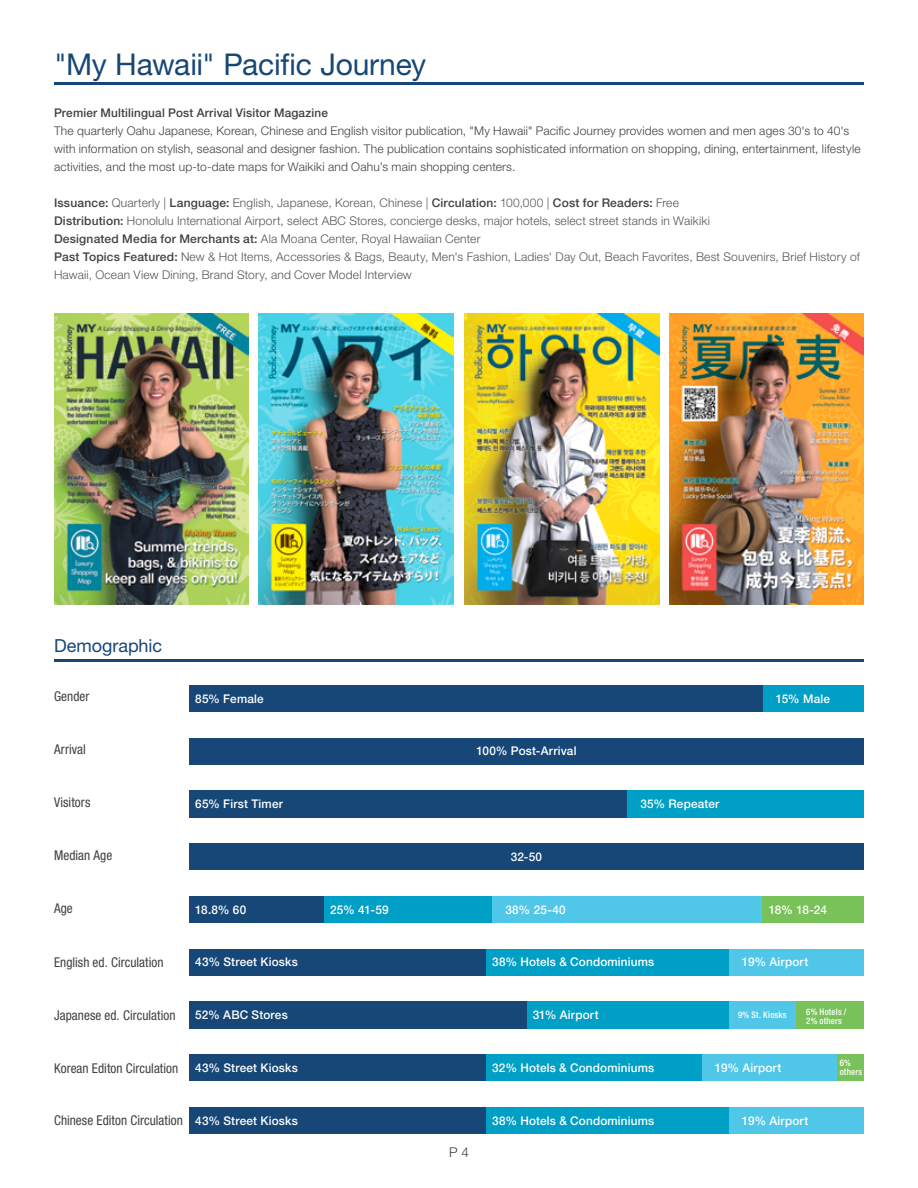
<style>
.page{position:relative;width:918px;height:1188px;background:#fff}
.page>*{position:absolute;margin:0;border:0;box-sizing:border-box;transform-origin:0 0}
.t1{font:30px "Helvetica Neue LT Std";letter-spacing:-.005em;color:#164777}
.t2{font:18px "Helvetica Neue LT Std";color:#164777}
.t3{font:condensed 13.5px "Helvetica Neue LT Std";letter-spacing:.005em;color:#414042}
.t4{font:300 13.5px "Helvetica Neue LT Std";color:#414042}
.t5{font:300 12px/18px "Helvetica Neue LT Std";letter-spacing:.015em;color:#565659}
.t6{font:300 12px/18px "Helvetica Neue LT Std";letter-spacing:.015em;color:#414042}
.t7{font:500 12px "Helvetica Neue LT Std";letter-spacing:.015em;color:#fff}
.t8{font:500 12px "Helvetica Neue LT Std";letter-spacing:.015em;color:#414042}
.t9{font:500 condensed 9px/9px "Helvetica Neue LT Std";letter-spacing:.025em;color:#fff}
.s1{font-weight:500;color:#414042}
.s2{font-weight:500;font-stretch:normal;font-size:12px;color:#fff}
</style>
<div class="page">
<hr style="left:54px;top:82px;width:810px;height:3px;background:#164777">
<div style="left:189px;top:685px;width:575px;height:27px;background:#164777"></div>
<div style="left:764px;top:685px;width:100px;height:27px;background:#009fc5"></div>
<div style="left:189px;top:738px;width:675px;height:27px;background:#164777"></div>
<div style="left:189px;top:790px;width:438px;height:27px;background:#164777"></div>
<div style="left:627px;top:790px;width:237px;height:27px;background:#009fc5"></div>
<div style="left:324px;top:896px;width:168px;height:27px;background:#009fc5"></div>
<div style="left:189px;top:896px;width:135px;height:27px;background:#164777"></div>
<div style="left:492px;top:896px;width:270px;height:27px;background:#50c7e8"></div>
<div style="left:762px;top:896px;width:102px;height:27px;background:#78c259"></div>
<div style="left:486px;top:949px;width:243px;height:27px;background:#009fc5"></div>
<div style="left:189px;top:949px;width:297px;height:27px;background:#164777"></div>
<div style="left:729px;top:949px;width:135px;height:27px;background:#50c7e8"></div>
<div style="left:526px;top:1001px;width:203px;height:27px;background:#009fc5"></div>
<div style="left:189px;top:1001px;width:337px;height:27px;background:#164777"></div>
<div style="left:729px;top:1001px;width:67px;height:27px;background:#50c7e8"></div>
<div style="left:796px;top:1001px;width:68px;height:27px;background:#78c259"></div>
<div style="left:837px;top:1054px;width:27px;height:27px;background:#78c259"></div>
<div style="left:486px;top:1054px;width:216px;height:27px;background:#009fc5"></div>
<div style="left:189px;top:1054px;width:297px;height:27px;background:#164777"></div>
<div style="left:702px;top:1054px;width:135px;height:27px;background:#50c7e8"></div>
<div style="left:486px;top:1107px;width:243px;height:27px;background:#009fc5"></div>
<div style="left:189px;top:1107px;width:297px;height:27px;background:#164777"></div>
<div style="left:729px;top:1107px;width:135px;height:27px;background:#50c7e8"></div>
<div style="left:189px;top:843px;width:675px;height:27px;background:#164777"></div>
<hr style="left:54px;top:659px;width:810px;height:3px;background:#164777">
<img style="left:670px;top:314px;width:194px;height:291px">
<img style="left:465px;top:314px;width:194px;height:291px">
<img style="left:259px;top:314px;width:194px;height:291px">
<img style="left:54px;top:314px;width:194px;height:291px">
<h1 class="t1" style="left:54px;top:47px;width:374px">"My Hawaii" Pacific Journey</h1>
<p class="t8" style="left:54px;top:105px;width:276px">Premier Multilingual Post Arrival Visitor Magazine</p>
<p class="t6" style="left:54px;top:121px;width:808px">The quarterly Oahu Japanese, Korean, Chinese and English visitor publication, "My Hawaii" Pacific Journey provides women and men ages 30's to 40's with information on stylish, seasonal and designer fashion. The publication contains sophisticated information on shopping, dining, entertainment, lifestyle activities, and the most up-to-date maps for Waikiki and Oahu’s main shopping centers.</p>
<p class="t5" style="left:54px;top:193px;width:807px"><span class="s1">Issuance:</span> Quarterly | <span class="s1">Language:</span> English, Japanese, Korean, Chinese | <span class="s1">Circulation:</span> 100,000 | <span class="s1">Cost for Readers:</span> Free<br><span class="s1">Distribution:</span> Honolulu International Airport, select ABC Stores, concierge desks, major hotels, select street stands in Waikiki<br><span class="s1">Designated Media for Merchants at:</span> Ala Moana Center, Royal Hawaiian Center<br><span class="s1">Past Topics Featured:</span> New &amp; Hot Items, Accessories &amp; Bags, Beauty, Men's Fashion, Ladies' Day Out, Beach Favorites, Best Souvenirs, Brief History of Hawaii, Ocean View Dining, Brand Story, and Cover Model Interview</p>
<h2 class="t2" style="left:54px;top:635px;width:110px">Demographic</h2>
<p class="t3" style="left:54px;top:689px;width:37px">Gender</p>
<p class="t7" style="left:195px;top:691px;width:70px">85% Female</p>
<p class="t7" style="left:776px;top:691px;width:56px">15% Male</p>
<p class="t3" style="left:54px;top:742px;width:33px">Arrival</p>
<p class="t7" style="left:476px;top:744px;width:102px">100% Post-Arrival</p>
<p class="t3" style="left:54px;top:794px;width:38px">Visitors</p>
<p class="t7" style="left:195px;top:797px;width:89px">65% First Timer</p>
<p class="t7" style="left:640px;top:797px;width:80px">35% Repeater</p>
<p class="t3" style="left:54px;top:847px;width:60px">Median Age</p>
<p class="t7" style="left:511px;top:849px;width:33px">32-50</p>
<p class="t3" style="left:54px;top:900px;width:20px">Age</p>
<p class="t7" style="left:195px;top:902px;width:53px">18.8% 60</p>
<p class="t7" style="left:330px;top:902px;width:60px">25% 41-59</p>
<p class="t7" style="left:505px;top:902px;width:62px">38% 25-40</p>
<p class="t7" style="left:769px;top:902px;width:60px">18% 18-24</p>
<p class="t3" style="left:54px;top:954px;width:111px">English ed. Circulation</p>
<p class="t7" style="left:195px;top:955px;width:104px">43% Street Kiosks</p>
<p class="t7" style="left:492px;top:955px;width:164px">38% Hotels &amp; Condominiums</p>
<p class="t7" style="left:742px;top:955px;width:68px">19% Airport</p>
<p class="t3" style="left:54px;top:1007px;width:123px">Japanese ed. Circulation</p>
<p class="t7" style="left:195px;top:1008px;width:94px">52% ABC Stores</p>
<p class="t7" style="left:533px;top:1008px;width:67px">31% Airport</p>
<p class="t9" style="left:738px;top:1010px;width:50px">9% St. Kiosks</p>
<p class="t9" style="left:806px;top:1007px;width:42px">6% Hotels /<br>2% others</p>
<p class="t3" style="left:54px;top:1060px;width:245px">Korean Editon Circulation <span class="s2">43% Street Kiosks</span></p>
<p class="t7" style="left:492px;top:1061px;width:163px">32% Hotels &amp; Condominiums</p>
<p class="t7" style="left:715px;top:1061px;width:68px">19% Airport</p>
<p class="t3" style="left:54px;top:1113px;width:245px">Chinese Editon Circulation <span class="s2">43% Street Kiosks</span></p>
<p class="t7" style="left:492px;top:1113px;width:164px">38% Hotels &amp; Condominiums</p>
<p class="t7" style="left:742px;top:1113px;width:68px">19% Airport</p>
<p class="t4" style="left:449px;top:1144px;width:21px">P 4</p>
<p class="t9" style="left:840px;top:1059px;width:24px">6% others</p>
</div>
